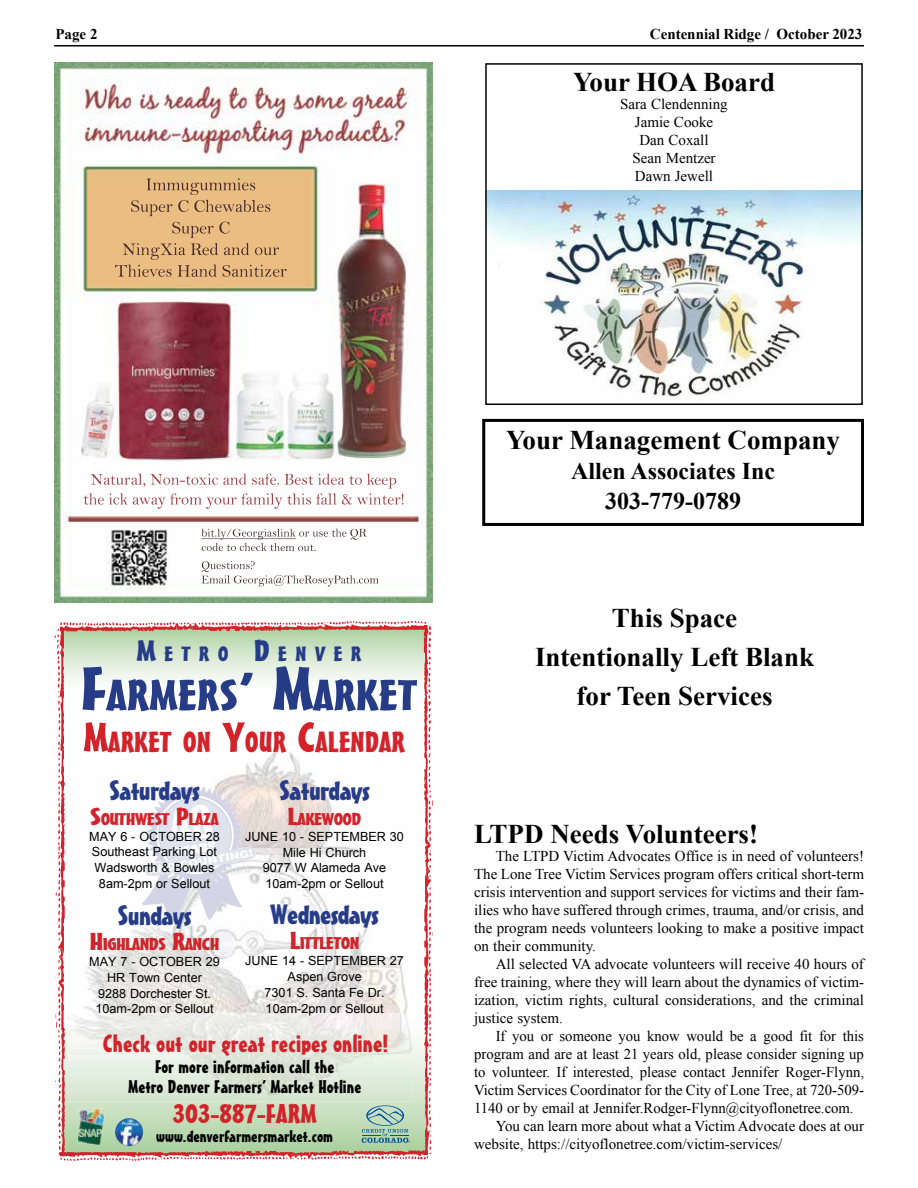
<style>
.page{position:relative;width:918px;height:1188px;background:#fff}
.page>*{position:absolute;margin:0;border:0;box-sizing:border-box;transform-origin:0 0}
.t1{font:42.15px "Mister Earl BT";color:#273c86;scale:1.42 1}
.t2{font:28.2px "Mister Earl BT";color:#d2232a;scale:1.3 1}
.t3{font:27.3px "Mister Earl BT";letter-spacing:-.02em;color:#273c86;scale:1.26 1}
.t4{font:700 27px/39px "Times New Roman";color:#000;text-align:center}
.t5{font:26.25px "Mister Earl BT";color:#d2232a;scale:1.3 1}
.t6{font:700 24px/30px "Times New Roman";color:#000;text-align:center}
.t7{font:24px "Mister Earl BT";color:#d2232a;scale:1.2 1}
.t8{font:20.1px "Mister Earl BT";letter-spacing:.285em;color:#273c86;scale:1.42 1}
.t9{font:17.85px/19.4px "Mister Earl BT";color:#000;text-align:center;scale:1.2 1}
.t10{font:16.65px "Mister Earl BT";letter-spacing:-.03em;color:#d2232a;scale:1.52 1}
.t11{font:16.5px "Mister Earl BT";color:#000;scale:1.2 1}
.t12{font:15px/18px "Times New Roman";color:#000;text-align:justify}
.t13{font:700 15px "Times New Roman";color:#000}
.t14{font:12.6px/15.9px "Arial";color:#000;text-align:center}
.s1{font-size:28.8px}
.s2{font-size:60.15px}
.s3{font-size:40.2px}
.s4{font-size:23.7px}
</style>
<div class="page">
<img style="left:488px;top:191px;width:372px;height:208px">
<div style="left:485px;top:63px;width:378px;height:342px;border:2px solid #000"></div>
<hr style="left:54px;top:45px;width:810px;height:1px;background:#000">
<div style="left:482px;top:419px;width:382px;height:107px;border:3px solid #000"></div>
<img style="left:83px;top:751px;width:325px;height:261px">
<svg style="left:66px;top:633px;width:356px;height:49px"></svg>
<svg style="left:66px;top:1012px;width:356px;height:136px"></svg>
<img style="left:55px;top:630px;width:11px;height:525px">
<img style="left:61px;top:1148px;width:367px;height:13px">
<img style="left:422px;top:626px;width:11px;height:528px">
<img style="left:60px;top:621px;width:368px;height:12px">
<img style="left:78px;top:1109px;width:27px;height:36px">
<svg style="left:362px;top:1105px;width:48px;height:38px"></svg>
<img style="left:115px;top:1118px;width:28px;height:28px;border-radius:14px">
<img style="left:55px;top:62px;width:378px;height:540px">
<img style="left:217px;top:528px;width:124px;height:9px">
<img style="left:213px;top:543px;width:67px;height:8px">
<img style="left:202px;top:561px;width:53px;height:11px">
<img style="left:227px;top:575px;width:129px;height:11px">
<svg style="left:142px;top:785px;width:114px;height:137px"></svg>
<p class="t13" style="left:56px;top:23px;width:44px">Page 2</p>
<p class="t13" style="left:650px;top:23px;width:214px">Centennial Ridge / October 2023</p>
<h3 class="t4" style="left:573px;top:61px;width:204px">Your HOA Board</h3>
<p class="t12" style="left:620px;top:94px;width:109px;text-align:center">Sara Clendenning<br>Jamie Cooke<br>Dan Coxall<br>Sean Mentzer<br>Dawn Jewell</p>
<h3 class="t8" style="left:136px;top:642px;width:160px"><span class="s1">M</span>ETRO <span class="s1">D</span>ENVER</h3>
<h1 class="t1" style="left:81px;top:670px;width:238px"><span class="s2">F</span>ARMERS<span class="s2">’ M</span>ARKET</h1>
<h2 class="t2" style="left:83px;top:724px;width:249px"><span class="s3">M</span>ARKET ON <span class="s3">Y</span>OUR <span class="s3">C</span>ALENDAR</h2>
<h3 class="t3" style="left:109px;top:773px;width:73px">Saturdays</h3>
<p class="t10" style="left:90px;top:809px;width:86px"><span class="s4">S</span>OUTHWEST <span class="s4">P</span>LAZA</p>
<p class="t14" style="left:89px;top:828px;width:132px">MAY 6 - OCTOBER 28<br>Southeast Parking Lot<br>Wadsworth &amp; Bowles<br>8am-2pm or Sellout</p>
<h3 class="t3" style="left:118px;top:899px;width:60px">Sundays</h3>
<p class="t10" style="left:90px;top:934px;width:87px"><span class="s4">H</span>IGHLANDS <span class="s4">R</span>ANCH</p>
<p class="t14" style="left:89px;top:954px;width:132px">MAY 7 - OCTOBER 29<br>HR Town Center<br>9288 Dorchester St.<br>10am-2pm or Sellout</p>
<h3 class="t3" style="left:279px;top:773px;width:73px">Saturdays</h3>
<p class="t10" style="left:288px;top:809px;width:50px"><span class="s4">L</span>AKEWOOD</p>
<p class="t14" style="left:245px;top:828px;width:160px">JUNE 10 - SEPTEMBER 30<br>Mile Hi Church<br>9077 W Alameda Ave<br>10am-2pm or Sellout</p>
<h3 class="t3" style="left:270px;top:898px;width:88px">Wednesdays</h3>
<p class="t10" style="left:290px;top:933px;width:47px"><span class="s4">L</span>ITTLETON</p>
<p class="t14" style="left:245px;top:953px;width:160px">JUNE 14 - SEPTEMBER 27<br>Aspen Grove<br>7301 S. Santa Fe Dr.<br>10am-2pm or Sellout</p>
<h3 class="t7" style="left:103px;top:1029px;width:239px">Check out our great recipes online!</h3>
<p class="t9" style="left:128px;top:1057px;width:196px">For more information call the<br>Metro Denver Farmers’ Market Hotline</p>
<h3 class="t5" style="left:173px;top:1098px;width:112px">303-887-FARM</h3>
<p class="t11" style="left:156px;top:1126px;width:149px">www.denverfarmersmarket.com</p>
<h3 class="t4" style="left:506px;top:420px;width:335px">Your Management Company</h3>
<h3 class="t6" style="left:571px;top:456px;width:206px">Allen Associates Inc<br>303-779-0789</h3>
<h3 class="t4" style="left:535px;top:598px;width:281px">This Space<br>Intentionally Left Blank for Teen Services</h3>
<h3 class="t4" style="left:474px;top:814px;width:286px">LTPD Needs Volunteers!</h3>
<p class="t12" style="left:474px;top:847px;width:391px;text-indent:22px">The LTPD Victim Advocates Office is in need of volunteers!<br>The Lone Tree Victim Services program offers critical short-term crisis intervention and support services for victims and their fam&shy;ilies who have suffered through crimes, trauma, and/or crisis, and the program needs volunteers looking to make a positive impact on their community.</p>
<p class="t12" style="left:474px;top:955px;width:391px;text-indent:22px">All selected VA advocate volunteers will receive 40 hours of free training, where they will learn about the dynamics of victim&shy;ization, victim rights, cultural considerations, and the criminal justice system.</p>
<p class="t12" style="left:496px;top:1027px;width:370px">If you or someone you know would be a good fit for this</p>
<p class="t12" style="left:474px;top:1045px;width:391px">program and are at least 21 years old, please consider signing up</p>
<p class="t12" style="left:474px;top:1063px;width:391px">to volunteer. If interested, please contact Jennifer Roger-Flynn,</p>
<p class="t12" style="left:474px;top:1081px;width:391px">Victim Services Coordinator for the City of Lone Tree, at 720-509-</p>
<p class="t12" style="left:474px;top:1099px;width:381px">1140 or by email at Jennifer.Rodger-Flynn@cityoflonetree.com.</p>
<p class="t12" style="left:496px;top:1117px;width:370px">You can learn more about what a Victim Advocate does at our</p>
<p class="t12" style="left:474px;top:1135px;width:310px">website, https://cityoflonetree.com/victim-services/</p>
</div>
